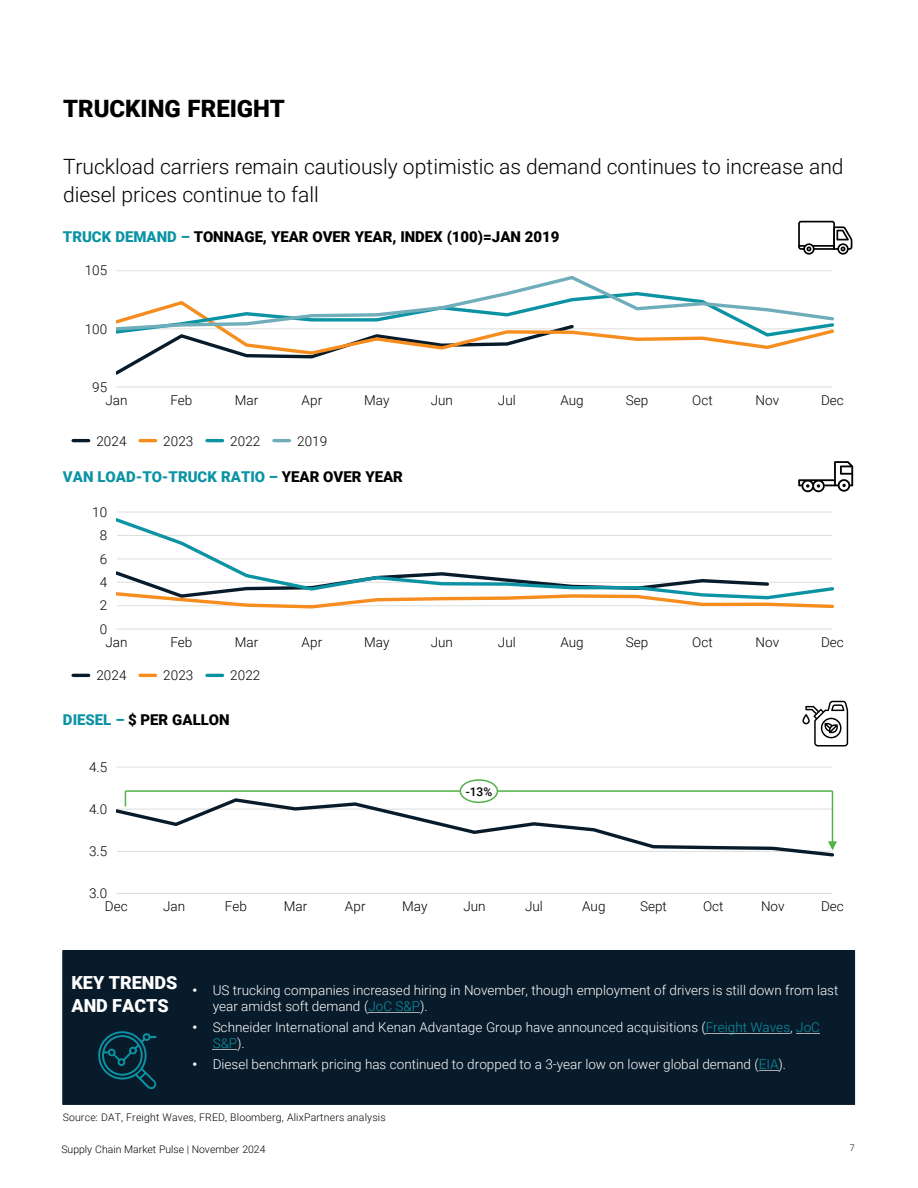
<style>
.page{position:relative;width:918px;height:1188px;background:#fff}
.page>*{position:absolute;margin:0;border:0;box-sizing:border-box;transform-origin:0 0}
.t1{font:900 24px "Roboto";color:#000}
.t2{font:300 21px/27.8px "Roboto";color:#000}
.t3{font:900 18px/23.7px "Roboto";color:#fff}
.t4{font:900 15px "Roboto";color:#000}
.t5{font:900 15px "Roboto";color:#0b93a4}
.t6{font:300 13.5px/16.2px "Roboto";color:#fff}
.t7{font:300 13.5px "Roboto";color:#000}
.t8{font:500 12px "Roboto";color:#000}
.t9{font:300 10.5px "Roboto";letter-spacing:.015em;color:#000}
.t10{font:300 9px "Roboto";color:#000}
.s1{color:#0b93a4}
.s2{color:#000}
.s3{font-family:"Arial";font-weight:400}
</style>
<div class="page">
<svg style="left:798px;top:221px;width:54px;height:34px"></svg>
<svg style="left:798px;top:461px;width:55px;height:31px"></svg>
<div style="left:63px;top:951px;width:792px;height:153px;background:#081b2b"></div>
<div style="left:62px;top:950px;width:793px;height:155px;border:1px solid #081b2b"></div>
<hr style="left:368px;top:1012px;width:52px;height:1px;background:#aaadb0">
<hr style="left:706px;top:1033px;width:84px;height:1px;background:#aaadb0">
<svg style="left:796px;top:1033px;width:24px;height:1px"></svg>
<svg style="left:213px;top:1049px;width:24px;height:1px"></svg>
<svg style="left:759px;top:1070px;width:19px;height:1px"></svg>
<svg style="left:98px;top:1031px;width:58px;height:59px"></svg>
<svg style="left:802px;top:701px;width:46px;height:46px"></svg>
<hr style="left:116px;top:270px;width:716px;height:1px;background:#dddedf">
<hr style="left:116px;top:386px;width:716px;height:2px;background:#dddedf">
<svg style="left:116px;top:276px;width:718px;height:99px"></svg>
<hr style="left:73px;top:439px;width:16px;height:3px;background:#081b2b">
<hr style="left:140px;top:439px;width:16px;height:3px;background:#f68d1e">
<hr style="left:207px;top:439px;width:16px;height:3px;background:#0b93a4">
<hr style="left:274px;top:439px;width:16px;height:3px;background:#6fadbb">
<hr style="left:116px;top:512px;width:716px;height:1px;background:#dddedf">
<hr style="left:116px;top:512px;width:1px;height:117px;background:#fff">
<hr style="left:116px;top:628px;width:716px;height:2px;background:#dddedf">
<svg style="left:117px;top:601px;width:717px;height:8px"></svg>
<svg style="left:116px;top:518px;width:718px;height:83px"></svg>
<hr style="left:73px;top:674px;width:16px;height:3px;background:#081b2b">
<hr style="left:140px;top:674px;width:16px;height:3px;background:#f68d1e">
<hr style="left:207px;top:674px;width:16px;height:3px;background:#0b93a4">
<hr style="left:116px;top:767px;width:716px;height:1px;background:#dddedf">
<hr style="left:116px;top:767px;width:1px;height:126px;background:#fff">
<hr style="left:116px;top:893px;width:716px;height:1px;background:#dddedf">
<svg style="left:116px;top:797px;width:718px;height:60px"></svg>
<svg style="left:125px;top:792px;width:1px;height:14px"></svg>
<hr style="left:125px;top:790px;width:707px;height:2px;background:#51b247">
<hr style="left:832px;top:791px;width:1px;height:52px;background:#51b247">
<svg style="left:828px;top:841px;width:9px;height:9px"></svg>
<div style="left:460px;top:780px;width:37px;height:22px;background:#fff;border-radius:50%"></div>
<div style="left:460px;top:779px;width:38px;height:24px;border:2px solid #51b247;border-radius:50%"></div>
<h1 class="t1" style="left:63px;top:92px;width:224px">TRUCKING FREIGHT</h1>
<h2 class="t2" style="left:63px;top:152px;width:782px">Truckload carriers remain cautiously optimistic as demand continues to increase and diesel prices continue to fall</h2>
<p class="t4" style="left:63px;top:226px;width:498px"><span class="s1">TRUCK DEMAND –</span> TONNAGE, YEAR OVER YEAR, INDEX (100)=JAN 2019</p>
<p class="t7" style="left:85px;top:261px;width:24px">105</p>
<p class="t7" style="left:85px;top:319px;width:24px">100</p>
<p class="t7" style="left:92px;top:377px;width:17px">95</p>
<p class="t7" style="left:106px;top:391px;width:23px">Jan</p>
<p class="t7" style="left:170px;top:391px;width:24px">Feb</p>
<p class="t7" style="left:235px;top:391px;width:25px">Mar</p>
<p class="t7" style="left:302px;top:391px;width:22px">Apr</p>
<p class="t7" style="left:364px;top:391px;width:27px">May</p>
<p class="t7" style="left:431px;top:391px;width:24px">Jun</p>
<p class="t7" style="left:498px;top:391px;width:19px">Jul</p>
<p class="t7" style="left:560px;top:391px;width:25px">Aug</p>
<p class="t7" style="left:626px;top:391px;width:24px">Sep</p>
<p class="t7" style="left:692px;top:391px;width:22px">Oct</p>
<p class="t7" style="left:756px;top:391px;width:25px">Nov</p>
<p class="t7" style="left:821px;top:391px;width:24px">Dec</p>
<p class="t7" style="left:96px;top:431px;width:32px">2024</p>
<p class="t7" style="left:163px;top:431px;width:32px">2023</p>
<p class="t7" style="left:230px;top:431px;width:32px">2022</p>
<p class="t7" style="left:297px;top:431px;width:32px">2019</p>
<p class="t5" style="left:63px;top:466px;width:342px">VAN LOAD-TO-TRUCK RATIO – <span class="s2">YEAR OVER YEAR</span></p>
<p class="t7" style="left:92px;top:502px;width:17px">10</p>
<p class="t7" style="left:100px;top:526px;width:9px">8</p>
<p class="t7" style="left:100px;top:549px;width:9px">6</p>
<p class="t7" style="left:100px;top:573px;width:9px">4</p>
<p class="t7" style="left:100px;top:596px;width:9px">2</p>
<p class="t7" style="left:100px;top:619px;width:9px">0</p>
<p class="t7" style="left:106px;top:633px;width:23px">Jan</p>
<p class="t7" style="left:170px;top:633px;width:24px">Feb</p>
<p class="t7" style="left:235px;top:633px;width:25px">Mar</p>
<p class="t7" style="left:302px;top:633px;width:22px">Apr</p>
<p class="t7" style="left:364px;top:633px;width:27px">May</p>
<p class="t7" style="left:431px;top:633px;width:24px">Jun</p>
<p class="t7" style="left:498px;top:633px;width:19px">Jul</p>
<p class="t7" style="left:560px;top:633px;width:25px">Aug</p>
<p class="t7" style="left:626px;top:633px;width:24px">Sep</p>
<p class="t7" style="left:692px;top:633px;width:22px">Oct</p>
<p class="t7" style="left:756px;top:633px;width:25px">Nov</p>
<p class="t7" style="left:821px;top:633px;width:24px">Dec</p>
<p class="t7" style="left:96px;top:666px;width:32px">2024</p>
<p class="t7" style="left:163px;top:666px;width:32px">2023</p>
<p class="t7" style="left:230px;top:666px;width:32px">2022</p>
<p class="t4" style="left:63px;top:709px;width:168px"><span class="s1">DIESEL –</span> $ PER GALLON</p>
<p class="t7" style="left:89px;top:757px;width:20px">4.5</p>
<p class="t7" style="left:89px;top:800px;width:20px">4.0</p>
<p class="t7" style="left:89px;top:842px;width:20px">3.5</p>
<p class="t7" style="left:89px;top:884px;width:20px">3.0</p>
<p class="t8" style="left:466px;top:783px;width:28px">-13%</p>
<p class="t7" style="left:105px;top:897px;width:24px">Dec</p>
<p class="t7" style="left:163px;top:897px;width:23px">Jan</p>
<p class="t7" style="left:225px;top:897px;width:24px">Feb</p>
<p class="t7" style="left:284px;top:897px;width:25px">Mar</p>
<p class="t7" style="left:345px;top:897px;width:22px">Apr</p>
<p class="t7" style="left:402px;top:897px;width:27px">May</p>
<p class="t7" style="left:463px;top:897px;width:24px">Jun</p>
<p class="t7" style="left:525px;top:897px;width:19px">Jul</p>
<p class="t7" style="left:582px;top:897px;width:25px">Aug</p>
<p class="t7" style="left:640px;top:897px;width:28px">Sept</p>
<p class="t7" style="left:703px;top:897px;width:22px">Oct</p>
<p class="t7" style="left:761px;top:897px;width:25px">Nov</p>
<p class="t7" style="left:821px;top:897px;width:24px">Dec</p>
<p class="t3" style="left:71px;top:970px;width:107px">KEY TRENDS<br>AND FACTS</p>
<p class="t6" style="left:213px;top:982px;width:627px;text-indent:-20px"><span class="s3">•</span> US trucking companies increased hiring in November, though employment of drivers is still down from last year amidst soft demand (<span class="s1">JoC S&amp;P</span>).</p>
<p class="t6" style="left:213px;top:1019px;width:609px;text-indent:-20px"><span class="s3">•</span> Schneider International and Kenan Advantage Group have announced acquisitions (<span class="s1">Freight Waves</span>, <span class="s1">JoC<br>S&amp;P</span>).</p>
<p class="t6" style="left:192px;top:1056px;width:595px"><span class="s3">•</span> Diesel benchmark pricing has continued to dropped to a 3-year low on lower global demand (<span class="s1">EIA</span>).</p>
<p class="t9" style="left:63px;top:1110px;width:324px">Source: DAT, Freight Waves, FRED, Bloomberg, AlixPartners analysis</p>
<p class="t9" style="left:62px;top:1141px;width:205px">Supply Chain Market Pulse | November 2024</p>
<p class="t10" style="left:850px;top:1142px;width:6px">7</p>
</div>
